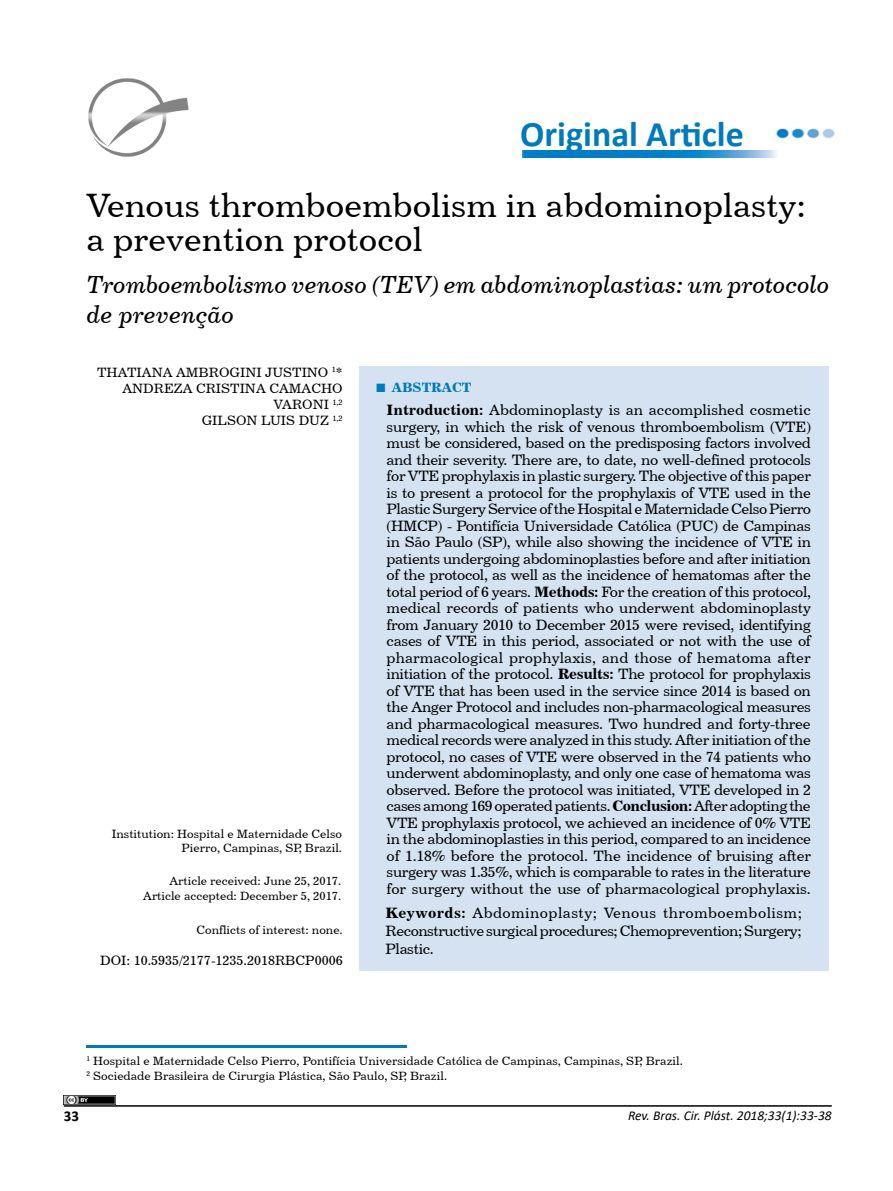
<style>
.page{position:relative;width:893px;height:1191px;background:#fff}
.page>*{position:absolute;margin:0;border:0;box-sizing:border-box;transform-origin:0 0}
.t1{font:700 36px "Calibri";color:#007abb}
.t2{font:33.75px/34.5px "Century 731 BT Roman A";color:#000}
.t3{font:24.75px/30px "Century 731 BT Italic A";color:#000}
.t4{font:15px/16.5px "Century 731 BT Roman A";letter-spacing:-.015em;color:#000;text-align:justify}
.t5{font:700 15px "Calibri";color:#000}
.t6{font:13.5px/16.2px "Century 731 BT Roman A";color:#000;text-align:right}
.t7{font:italic 13.5px "Calibri";color:#000}
.t8{font:13.5px "Century 731 BT Bold A";color:#007abb}
.t9{font:12px/14.4px "Century 731 BT Roman A";color:#000;text-align:right}
.s1{font-family:"Times New Roman";font-weight:700;font-size:18px}
.s2{font-family:"Century 731 BT Bold A"}
</style>
<div class="page">
<hr style="left:64px;top:1105px;width:768px;height:1px;background:#000">
<img style="left:88px;top:78px;width:101px;height:79px">
<hr style="left:86px;top:1045px;width:321px;height:2px;background:#007abb">
<img style="left:776px;top:128px;width:59px;height:11px">
<img style="left:523px;top:150px;width:254px;height:8px">
<div style="left:359px;top:366px;width:470px;height:605px;background:#d4e2f1"></div>
<img style="left:64px;top:1095px;width:51px;height:9px">
<h1 class="t1" style="left:520px;top:109px;width:225px">Original Article</h1>
<h2 class="t2" style="left:86px;top:187px;width:721px">Venous thromboembolism in abdominoplasty: a prevention protocol</h2>
<h3 class="t3" style="left:87px;top:269px;width:744px">Tromboembolismo venoso (TEV) em abdominoplastias: um protocolo de prevenção</h3>
<p class="t6" style="left:97px;top:364px;width:247px">THATIANA AMBROGINI JUSTINO <sup>1</sup>*<br>ANDREZA CRISTINA CAMACHO<br>VARONI <sup>1,2<br></sup>GILSON LUIS DUZ <sup>1,2</sup></p>
<p class="t9" style="left:112px;top:826px;width:232px">Institution: Hospital e Maternidade Celso<br>Pierro, Campinas, SP, Brazil.</p>
<p class="t9" style="left:143px;top:874px;width:199px">Article received: June 25, 2017.<br>Article accepted: December 5, 2017.</p>
<p class="t9" style="left:196px;top:922px;width:148px">Conflicts of interest: none.</p>
<p class="t6" style="left:100px;top:952px;width:244px">DOI: 10.5935/2177-1235.2018RBCP0006</p>
<p class="t8" style="left:375px;top:379px;width:98px"><span class="s1">■</span> ABSTRACT</p>
<p class="t4" style="left:387px;top:401px;width:426px"><span class="s2">Introduction:</span> Abdominoplasty is an accomplished cosmetic surgery, in which the risk of venous thromboembolism (VTE) must be considered, based on the predisposing factors involved and their severity. There are, to date, no well-defined protocols for VTE prophylaxis in plastic surgery. The objective of this paper is to present a protocol for the prophylaxis of VTE used in the Plastic Surgery Service of the Hospital e Maternidade Celso Pierro (HMCP) - Pontifícia Universidade Católica (PUC) de Campinas in São Paulo (SP), while also showing the incidence of VTE in patients undergoing abdominoplasties before and after initiation of the protocol, as well as the incidence of hematomas after the total period of 6 years. <span class="s2">Methods:</span> For the creation of this protocol, medical records of patients who underwent abdominoplasty from January 2010 to December 2015 were revised, identifying cases of VTE in this period, associated or not with the use of pharmacological prophylaxis, and those of hematoma after initiation of the protocol. <span class="s2">Results:</span> The protocol for prophylaxis of VTE that has been used in the service since 2014 is based on the Anger Protocol and includes non-pharmacological measures and pharmacological measures. Two hundred and forty-three medical records were analyzed in this study. After initiation of the protocol, no cases of VTE were observed in the 74 patients who underwent abdominoplasty, and only one case of hematoma was observed. Before the protocol was initiated, VTE developed in 2 cases among 169 operated patients. <span class="s2">Conclusion:</span> After adopting the VTE prophylaxis protocol, we achieved an incidence of 0% VTE in the abdominoplasties in this period, compared to an incidence of 1.18% before the protocol. The incidence of bruising after surgery was 1.35%, which is comparable to rates in the literature for surgery without the use of pharmacological prophylaxis.</p>
<p class="t4" style="left:386px;top:903px;width:418px;line-height:18px"><span class="s2">Keywords:</span> Abdominoplasty; Venous thromboembolism; Reconstructive surgical procedures; Chemoprevention; Surgery; Plastic.</p>
<p class="t9" style="left:86px;top:1053px;width:598px;line-height:15px;text-align:left"><sup>1</sup> Hospital e Maternidade Celso Pierro, Pontifícia Universidade Católica de Campinas, Campinas, SP, Brazil.<br><sup>2</sup> Sociedade Brasileira de Cirurgia Plástica, São Paulo, SP, Brazil.</p>
<p class="t5" style="left:64px;top:1105px;width:17px">33</p>
<p class="t7" style="left:628px;top:1106px;width:205px">Rev. Bras. Cir. Plást. 2018;33(1):33-38</p>
</div>
